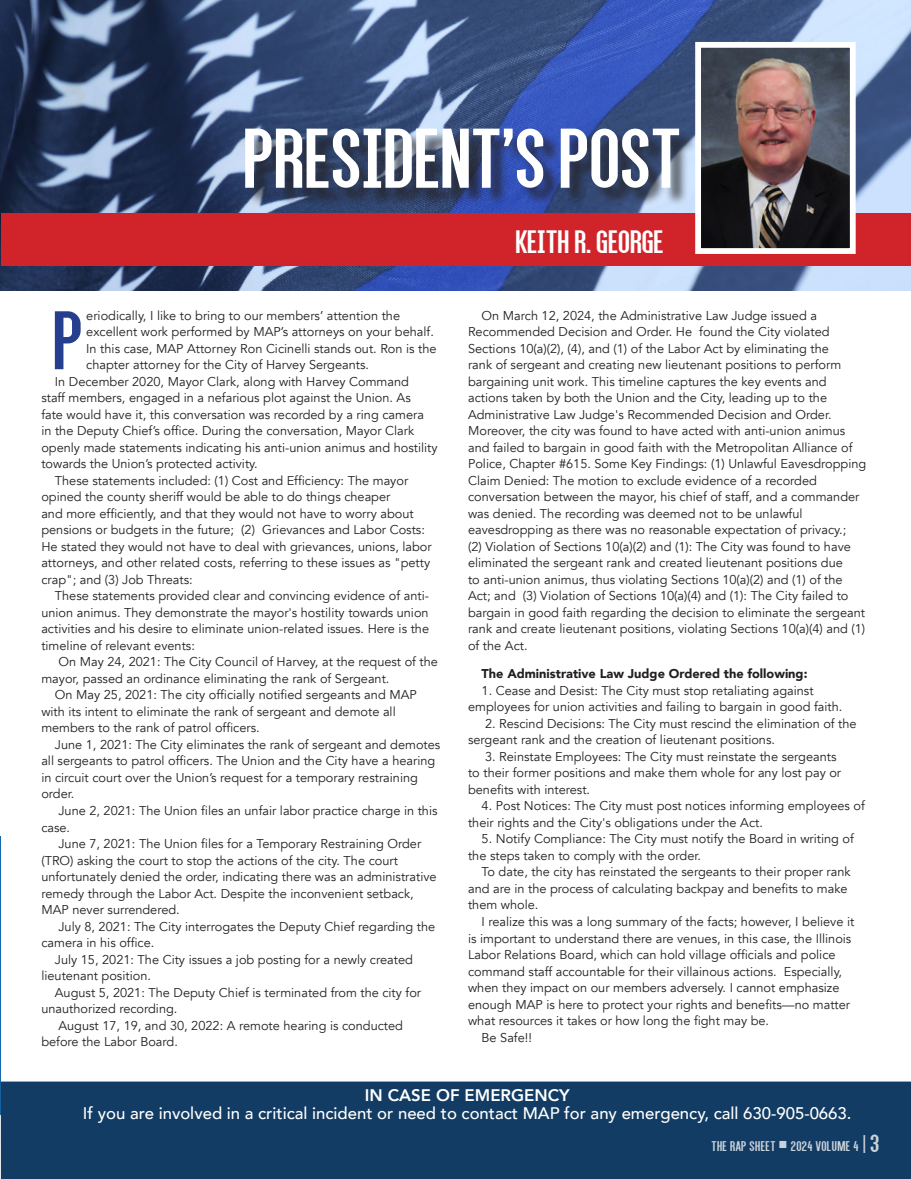
<style>
.page{position:relative;width:911px;height:1179px;background:#fff}
.page>*{position:absolute;margin:0;border:0;box-sizing:border-box;transform-origin:0 0}
.t1{font:89.7px "Alegre Sans";color:#fff}
.t2{font:87.9px "Alegre Sans";color:#253f8e}
.t3{font:34.5px "Alegre Sans";color:#fff}
.t4{font:500 16.65px "Avenir";color:#fff}
.t5{font:800 16.65px "Avenir";color:#fff}
.t6{font:15px "Alegre Sans";letter-spacing:.03em;color:#fff}
.t7{font:12.75px/16.5px "Avenir";color:#231f20}
.t8{font:900 12.75px "Avenir";color:#231f20}
.s1{font-size:21px}
.s2{font-size:26.55px}
</style>
<div class="page">
<hr style="left:0;top:836px;width:1px;height:278px;background:#1567ad">
<img style="left:1px;top:0;width:909px;height:290px">
<div style="left:247px;top:130px;width:450px;height:76px;background:#231f20;opacity:.75"></div>
<div style="left:1px;top:213px;width:909px;height:52px;background:#d1232a"></div>
<img style="left:702px;top:49px;width:146px;height:198px">
<div style="left:695px;top:42px;width:160px;height:212px;border:6px solid #fff"></div>
<div style="left:1px;top:1081px;width:909px;height:97px;background:#123c64"></div>
<svg style="left:904px;top:0;width:7px;height:2px"></svg>
<h1 class="t1" style="left:243px;top:104px;width:439px">PRESIDENT’S POST</h1>
<h2 class="t2" style="left:53px;top:287px;width:32px">P</h2>
<p class="t7" style="left:86px;top:307px;width:315px">eriodically, I like to bring to our members’ attention the</p>
<p class="t7" style="left:86px;top:324px;width:349px">excellent work performed by MAP’s attorneys on your behalf.</p>
<p class="t7" style="left:86px;top:340px;width:351px">In this case, MAP Attorney Ron Cicinelli stands out. Ron is the</p>
<p class="t7" style="left:86px;top:357px;width:284px">chapter attorney for the City of Harvey Sergeants.</p>
<p class="t7" style="left:55px;top:373px;width:355px">In December 2020, Mayor Clark, along with Harvey Command</p>
<p class="t7" style="left:41px;top:390px;width:371px">staff members, engaged in a nefarious plot against the Union. As</p>
<p class="t7" style="left:41px;top:406px;width:384px">fate would have it, this conversation was recorded by a ring camera</p>
<p class="t7" style="left:41px;top:423px;width:374px">in the Deputy Chief’s office. During the conversation, Mayor Clark</p>
<p class="t7" style="left:41px;top:439px;width:397px">openly made statements indicating his anti-union animus and hostility</p>
<p class="t7" style="left:41px;top:456px;width:218px">towards the Union’s protected activity.</p>
<p class="t7" style="left:55px;top:472px;width:355px">These statements included: (1) Cost and Efficiency: The mayor</p>
<p class="t7" style="left:41px;top:489px;width:350px">opined the county sheriff would be able to do things cheaper</p>
<p class="t7" style="left:41px;top:505px;width:374px">and more efficiently, and that they would not have to worry about</p>
<p class="t7" style="left:41px;top:522px;width:385px">pensions or budgets in the future; (2) Grievances and Labor Costs:</p>
<p class="t7" style="left:41px;top:538px;width:392px">He stated they would not have to deal with grievances, unions, labor</p>
<p class="t7" style="left:41px;top:555px;width:390px">attorneys, and other related costs, referring to these issues as "petty</p>
<p class="t7" style="left:41px;top:571px;width:153px">crap"; and (3) Job Threats:</p>
<p class="t7" style="left:55px;top:588px;width:375px">These statements provided clear and convincing evidence of anti-</p>
<p class="t7" style="left:41px;top:604px;width:388px">union animus. They demonstrate the mayor's hostility towards union</p>
<p class="t7" style="left:41px;top:621px;width:389px">activities and his desire to eliminate union-related issues. Here is the</p>
<p class="t7" style="left:41px;top:637px;width:155px">timeline of relevant events:</p>
<p class="t7" style="left:58px;top:654px;width:381px">On May 24, 2021: The City Council of Harvey, at the request of the</p>
<p class="t7" style="left:41px;top:670px;width:349px">mayor, passed an ordinance eliminating the rank of Sergeant.</p>
<p class="t7" style="left:55px;top:687px;width:363px">On May 25, 2021: The city officially notified sergeants and MAP</p>
<p class="t7" style="left:41px;top:703px;width:356px">with its intent to eliminate the rank of sergeant and demote all</p>
<p class="t7" style="left:41px;top:720px;width:220px">members to the rank of patrol officers.</p>
<p class="t7" style="left:55px;top:736px;width:387px">June 1, 2021: The City eliminates the rank of sergeant and demotes</p>
<p class="t7" style="left:41px;top:753px;width:395px">all sergeants to patrol officers. The Union and the City have a hearing</p>
<p class="t7" style="left:41px;top:769px;width:378px">in circuit court over the Union’s request for a temporary restraining</p>
<p class="t7" style="left:41px;top:786px;width:35px">order.</p>
<p class="t7" style="left:58px;top:802px;width:380px">June 2, 2021: The Union files an unfair labor practice charge in this</p>
<p class="t7" style="left:41px;top:819px;width:30px">case.</p>
<p class="t7" style="left:58px;top:835px;width:364px">June 7, 2021: The Union files for a Temporary Restraining Order</p>
<p class="t7" style="left:41px;top:852px;width:358px">(TRO) asking the court to stop the actions of the city. The court</p>
<p class="t7" style="left:41px;top:868px;width:396px">unfortunately denied the order, indicating there was an administrative</p>
<p class="t7" style="left:41px;top:885px;width:374px">remedy through the Labor Act. Despite the inconvenient setback,</p>
<p class="t7" style="left:41px;top:901px;width:140px">MAP never surrendered.</p>
<p class="t7" style="left:58px;top:918px;width:378px">July 8, 2021: The City interrogates the Deputy Chief regarding the</p>
<p class="t7" style="left:41px;top:934px;width:114px">camera in his office.</p>
<p class="t7" style="left:55px;top:951px;width:359px">July 15, 2021: The City issues a job posting for a newly created</p>
<p class="t7" style="left:41px;top:967px;width:111px">lieutenant position.</p>
<p class="t7" style="left:55px;top:984px;width:367px">August 5, 2021: The Deputy Chief is terminated from the city for</p>
<p class="t7" style="left:41px;top:1000px;width:137px">unauthorized recording.</p>
<p class="t7" style="left:58px;top:1017px;width:346px">August 17, 19, and 30, 2022: A remote hearing is conducted</p>
<p class="t7" style="left:41px;top:1033px;width:138px">before the Labor Board.</p>
<h3 class="t3" style="left:515px;top:221px;width:150px">KEITH R. GEORGE</h3>
<p class="t7" style="left:468px;top:307px;width:399px;text-indent:14px">On March 12, 2024, the Administrative Law Judge issued a Recommended Decision and Order. He found the City violated Sections 10(a)(2), (4), and (1) of the Labor Act by eliminating the<br>rank of sergeant and creating new lieutenant positions to perform bargaining unit work. This timeline captures the key events and actions taken by both the Union and the City, leading up to the Administrative Law Judge's Recommended Decision and Order.<br>Moreover, the city was found to have acted with anti-union animus and failed to bargain in good faith with the Metropolitan Alliance of Police, Chapter #615. Some Key Findings: (1) Unlawful Eavesdropping Claim Denied: The motion to exclude evidence of a recorded conversation between the mayor, his chief of staff, and a commander was denied. The recording was deemed not to be unlawful eavesdropping as there was no reasonable expectation of privacy.;<br>(2) Violation of Sections 10(a)(2) and (1): The City was found to have eliminated the sergeant rank and created lieutenant positions due<br>to anti-union animus, thus violating Sections 10(a)(2) and (1) of the Act; and (3) Violation of Sections 10(a)(4) and (1): The City failed to bargain in good faith regarding the decision to eliminate the sergeant rank and create lieutenant positions, violating Sections 10(a)(4) and (1) of the Act.</p>
<p class="t8" style="left:481px;top:663px;width:327px">The Administrative Law Judge Ordered the following:</p>
<p class="t7" style="left:468px;top:682px;width:375px;text-indent:14px">1. Cease and Desist: The City must stop retaliating against employees for union activities and failing to bargain in good faith.</p>
<p class="t7" style="left:468px;top:715px;width:390px;text-indent:17px">2. Rescind Decisions: The City must rescind the elimination of the sergeant rank and the creation of lieutenant positions.</p>
<p class="t7" style="left:468px;top:748px;width:374px;text-indent:17px">3. Reinstate Employees: The City must reinstate the sergeants to their former positions and make them whole for any lost pay or benefits with interest.</p>
<p class="t7" style="left:468px;top:797px;width:398px;text-indent:14px">4. Post Notices: The City must post notices informing employees of their rights and the City's obligations under the Act.</p>
<p class="t7" style="left:468px;top:830px;width:387px;text-indent:14px">5. Notify Compliance: The City must notify the Board in writing of the steps taken to comply with the order.</p>
<p class="t7" style="left:468px;top:863px;width:384px;text-indent:14px">To date, the city has reinstated the sergeants to their proper rank and are in the process of calculating backpay and benefits to make them whole.</p>
<p class="t7" style="left:481px;top:913px;width:374px">I realize this was a long summary of the facts; however, I believe it</p>
<p class="t7" style="left:468px;top:929px;width:384px">is important to understand there are venues, in this case, the Illinois</p>
<p class="t7" style="left:468px;top:946px;width:369px">Labor Relations Board, which can hold village officials and police</p>
<p class="t7" style="left:468px;top:962px;width:375px">command staff accountable for their villainous actions. Especially,</p>
<p class="t7" style="left:468px;top:979px;width:373px">when they impact on our members adversely. I cannot emphasize</p>
<p class="t7" style="left:468px;top:995px;width:383px">enough MAP is here to protect your rights and benefits—no matter</p>
<p class="t7" style="left:468px;top:1012px;width:302px">what resources it takes or how long the fight may be.</p>
<p class="t7" style="left:481px;top:1028px;width:52px">Be Safe!!</p>
<h3 class="t5" style="left:364px;top:1081px;width:206px">IN CASE OF EMERGENCY</h3>
<h3 class="t4" style="left:83px;top:1098px;width:769px">If you are involved in a critical incident or need to contact MAP for any emergency, call 630-905-0663.</h3>
<p class="t6" style="left:711px;top:1136px;width:169px">THE RAP SHEET <sup>■</sup> 2024 VOLUME 4 <span class="s1">|</span> <span class="s2">3</span></p>
</div>
